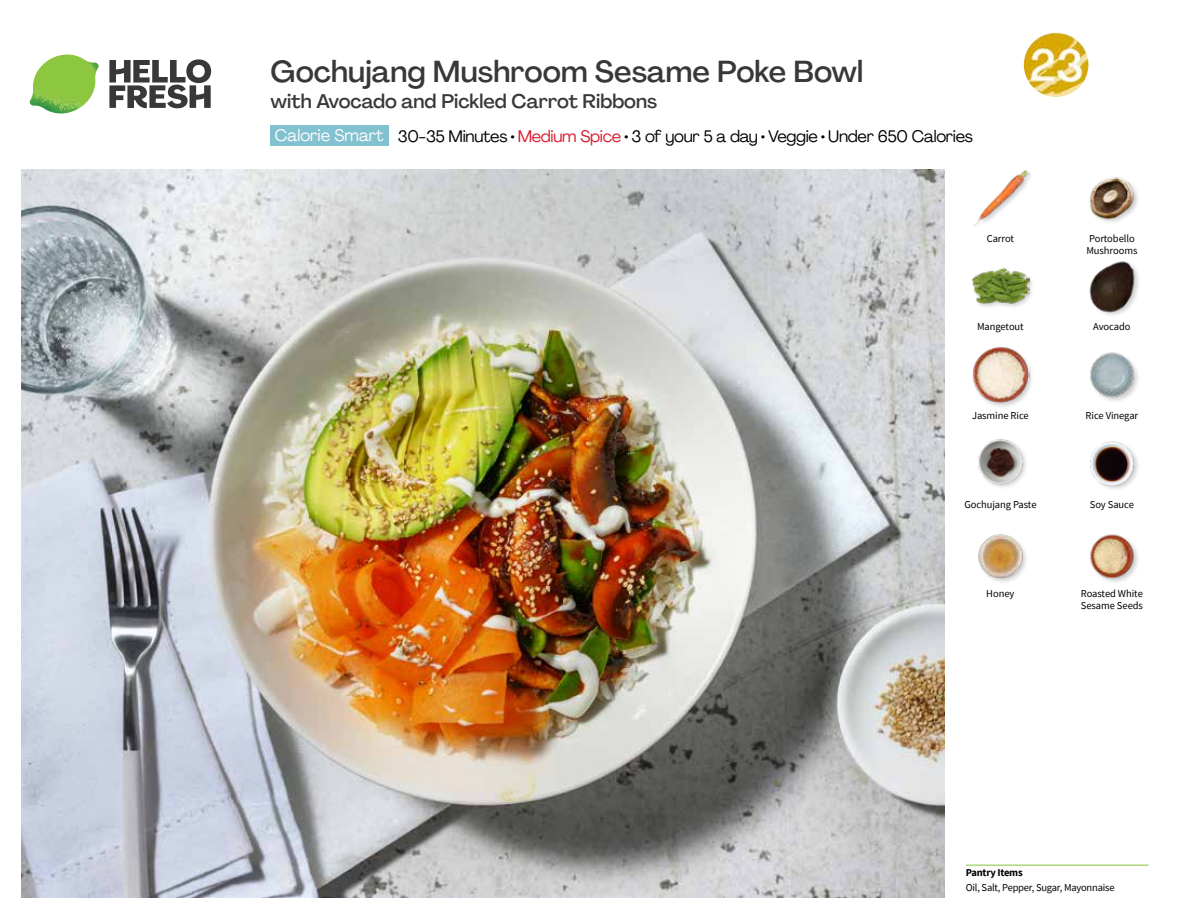
<style>
.page{position:relative;width:1188px;height:918px;background:#fff}
.page>*{position:absolute;margin:0;border:0;box-sizing:border-box;transform-origin:0 0}
.t1{font:500 30px "Agrandir";color:#383839}
.t2{font:500 19.5px "Agrandir";color:#383839}
.t3{font:16.5px "Agrandir";letter-spacing:-.02em;color:#000}
.t4{font:10.5px/12px "Source Sans Pro";letter-spacing:-.005em;color:#000}
.t5{font:700 10.5px "Source Sans Pro";letter-spacing:-.02em;color:#000}
.s1{color:#fff}
.s2{color:#d81b2c}
</style>
<div class="page">
<svg style="left:109px;top:59px;width:102px;height:49px"></svg>
<img style="left:30px;top:55px;width:69px;height:59px">
<img style="left:21px;top:170px;width:924px;height:728px">
<hr style="left:966px;top:865px;width:183px;height:1px;background:#82c341">
<div style="left:271px;top:126px;width:118px;height:20px;background:#82c1cf"></div>
<img style="left:978px;top:534px;width:48px;height:48px">
<img style="left:1090px;top:534px;width:48px;height:48px">
<div style="left:972px;top:346px;width:63px;height:63px;background:#000;opacity:.2"></div>
<img style="left:972px;top:346px;width:57px;height:57px">
<img style="left:978px;top:439px;width:48px;height:48px">
<img style="left:1090px;top:441px;width:48px;height:48px">
<img style="left:1090px;top:352px;width:48px;height:49px">
<img style="left:973px;top:170px;width:56px;height:56px">
<div style="left:972px;top:267px;width:64px;height:43px;background:#000;opacity:.2"></div>
<img style="left:972px;top:267px;width:57px;height:43px">
<img style="left:1089px;top:261px;width:50px;height:54px">
<img style="left:1089px;top:177px;width:49px;height:45px">
<svg style="left:1023px;top:32px;width:66px;height:65px"></svg>
<h1 class="t1" style="left:271px;top:53px;width:594px">Gochujang Mushroom Sesame Poke Bowl</h1>
<h2 class="t2" style="left:271px;top:89px;width:388px">with Avocado and Pickled Carrot Ribbons</h2>
<h3 class="t3" style="left:275px;top:126px;width:700px"><span class="s1">Calorie Smart</span> 30-35 Minutes • <span class="s2">Medium Spice</span> • 3 of your 5 a day • Veggie • Under 650 Calories</h3>
<p class="t4" style="left:987px;top:232px;width:29px">Carrot</p>
<p class="t4" style="left:1086px;top:232px;width:53px">Portobello<br>Mushrooms</p>
<p class="t4" style="left:977px;top:321px;width:48px">Mangetout</p>
<p class="t4" style="left:1093px;top:321px;width:39px">Avocado</p>
<p class="t4" style="left:972px;top:410px;width:58px">Jasmine Rice</p>
<p class="t4" style="left:1086px;top:410px;width:54px">Rice Vinegar</p>
<p class="t4" style="left:964px;top:498px;width:74px">Gochujang Paste</p>
<p class="t4" style="left:1090px;top:498px;width:46px">Soy Sauce</p>
<p class="t4" style="left:986px;top:587px;width:30px">Honey</p>
<p class="t4" style="left:1081px;top:587px;width:64px">Roasted White<br>Sesame Seeds</p>
<p class="t5" style="left:966px;top:865px;width:59px">Pantry Items</p>
<p class="t4" style="left:966px;top:881px;width:150px">Oil, Salt, Pepper, Sugar, Mayonnaise</p>
</div>
